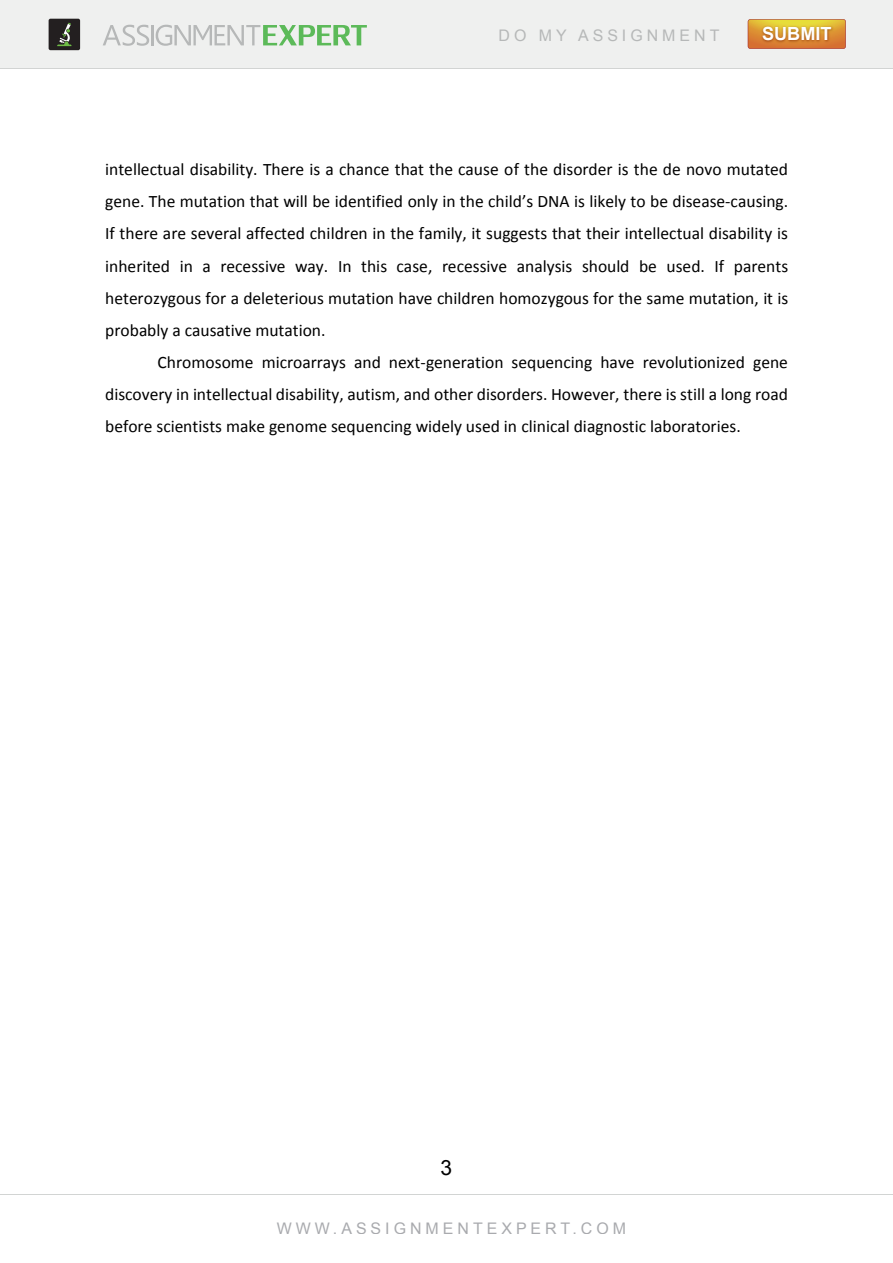
<style>
.page{position:relative;width:893px;height:1263px;background:#fff}
.page>*{position:absolute;margin:0;border:0;box-sizing:border-box;transform-origin:0 0}
.t1{font:21px "Arial";color:#000}
.t2{font:700 18.15px "Arial";color:#fff}
.t3{font:17.55px/32.1px "Calibri";color:#000;text-align:justify}
.t4{font:15.9px "Arial";letter-spacing:.25em;color:#a9aaae}
.t5{font:15.9px "Arial";letter-spacing:.25em;color:#b6b8b8}
</style>
<div class="page">
<div style="left:0;top:0;width:893px;height:69px;background:#eff0ef"></div>
<div style="left:49px;top:19px;width:31px;height:31px;background:#231f20;border-radius:2px"></div>
<svg style="left:57px;top:23px;width:15px;height:23px"></svg>
<svg style="left:748px;top:19px;width:98px;height:30px"></svg>
<img style="left:758px;top:21px;width:78px;height:28px">
<svg style="left:103px;top:25px;width:46px;height:21px"></svg>
<hr style="left:151px;top:25px;width:2px;height:20px;background:#b6b8b8">
<svg style="left:156px;top:25px;width:211px;height:21px"></svg>
<hr style="left:0;top:69px;width:893px;height:1px;background:#d2d4d3">
<hr style="left:0;top:1194px;width:893px;height:1px;background:#d2d4d3">
<p class="t5" style="left:499px;top:27px;width:222px">DO MY ASSIGNMENT</p>
<p class="t2" style="left:762px;top:24px;width:71px">SUBMIT</p>
<p class="t3" style="left:105px;top:155px;width:685px">intellectual disability. There is a chance that the cause of the disorder is the de novo mutated gene. The mutation that will be identified only in the child’s DNA is likely to be disease-causing.<br>If there are several affected children in the family, it suggests that their intellectual disability is inherited in a recessive way. In this case, recessive analysis should be used. If parents heterozygous for a deleterious mutation have children homozygous for the same mutation, it is probably a causative mutation.</p>
<p class="t3" style="left:105px;top:347px;width:684px;text-indent:53px">Chromosome microarrays and next-generation sequencing have revolutionized gene discovery in intellectual disability, autism, and other disorders. However, there is still a long road before scientists make genome sequencing widely used in clinical diagnostic laboratories.</p>
<p class="t1" style="left:441px;top:1156px;width:13px">3</p>
<p class="t4" style="left:277px;top:1219px;width:351px">WWW.ASSIGNMENTEXPERT.COM</p>
</div>
